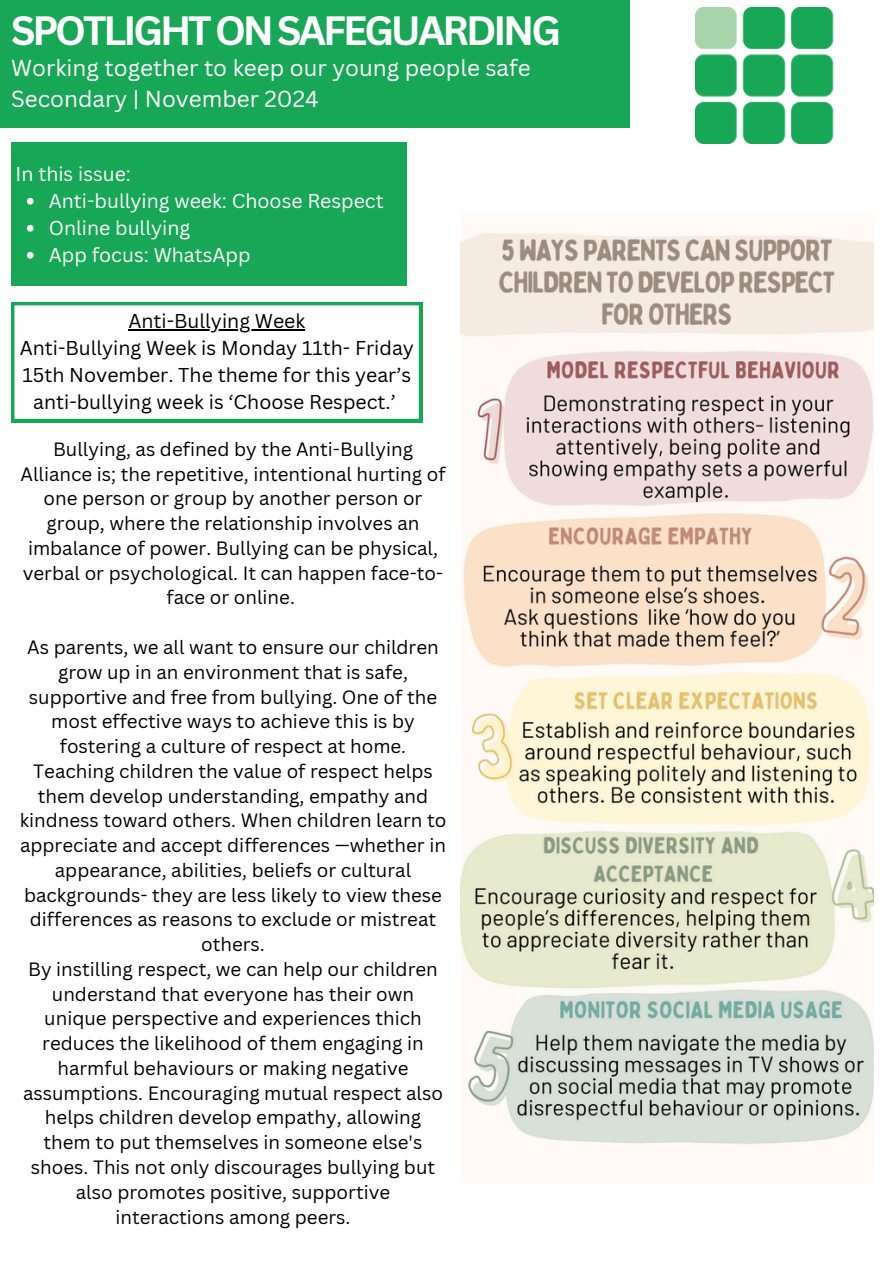
<style>
.page{position:relative;width:894px;height:1264px;background:#fff}
.page>*{position:absolute;margin:0;border:0;box-sizing:border-box;transform-origin:0 0}
.t1{font:700 39.75px "Canva Sans";letter-spacing:-.08em;color:#fff}
.t2{font:22.5px/31.5px "Canva Sans";color:#fff}
.t3{font:19.5px/27px "Canva Sans";color:#000;text-align:center}
.t4{font:19.5px "Canva Sans";color:#fff}
.t5{font:18.75px/24.8px "Canva Sans";color:#000;text-align:center}
</style>
<div class="page">
<div style="left:11px;top:143px;width:395px;height:143px;background:#18a756"></div>
<svg style="left:27px;top:198px;width:7px;height:7px"></svg>
<svg style="left:27px;top:225px;width:7px;height:7px"></svg>
<svg style="left:27px;top:252px;width:7px;height:7px"></svg>
<div style="left:0;top:0;width:629px;height:127px;background:#18a756"></div>
<svg style="left:11px;top:302px;width:411px;height:120px"></svg>
<img style="left:460px;top:232px;width:413px;height:913px">
<img style="left:695px;top:7px;width:139px;height:136px">
<p class="t1" style="left:11px;top:2px;width:551px">SPOTLIGHT ON SAFEGUARDING</p>
<p class="t2" style="left:11px;top:51px;width:521px">Working together to keep our young people safe<br>Secondary | November 2024</p>
<h1 class="t4" style="left:16px;top:160px;width:117px">In this issue:</h1>
<h2 class="t4" style="left:49px;top:187px;width:336px">Anti-bullying week: Choose Respect</h2>
<p class="t4" style="left:49px;top:214px;width:143px">Online bullying</p>
<p class="t4" style="left:49px;top:241px;width:203px">App focus: WhatsApp</p>
<p class="t3" style="left:128px;top:307px;width:178px">Anti-Bullying Week</p>
<p class="t3" style="left:20px;top:334px;width:395px">Anti-Bullying Week is Monday 11th- Friday<br>15th November. The theme for this year’s anti-bullying week is ‘Choose Respect.’</p>
<p class="t5" style="left:21px;top:436px;width:426px">Bullying, as defined by the Anti-Bullying Alliance is; the repetitive, intentional hurting of one person or group by another person or group, where the relationship involves an imbalance of power. Bullying can be physical, verbal or psychological. It can happen face-to&shy;face or online.</p>
<p class="t5" style="left:20px;top:634px;width:428px">As parents, we all want to ensure our children grow up in an environment that is safe, supportive and free from bullying. One of the most effective ways to achieve this is by fostering a culture of respect at home.<br>Teaching children the value of respect helps them develop understanding, empathy and kindness toward others. When children learn to appreciate and accept differences —whether in appearance, abilities, beliefs or cultural backgrounds- they are less likely to view these differences as reasons to exclude or mistreat others.</p>
<p class="t5" style="left:23px;top:956px;width:421px">By instilling respect, we can help our children understand that everyone has their own unique perspective and experiences thich reduces the likelihood of them engaging in harmful behaviours or making negative assumptions. Encouraging mutual respect also helps children develop empathy, allowing them to put themselves in someone else's shoes. This not only discourages bullying but also promotes positive, supportive interactions among peers.</p>
</div>
